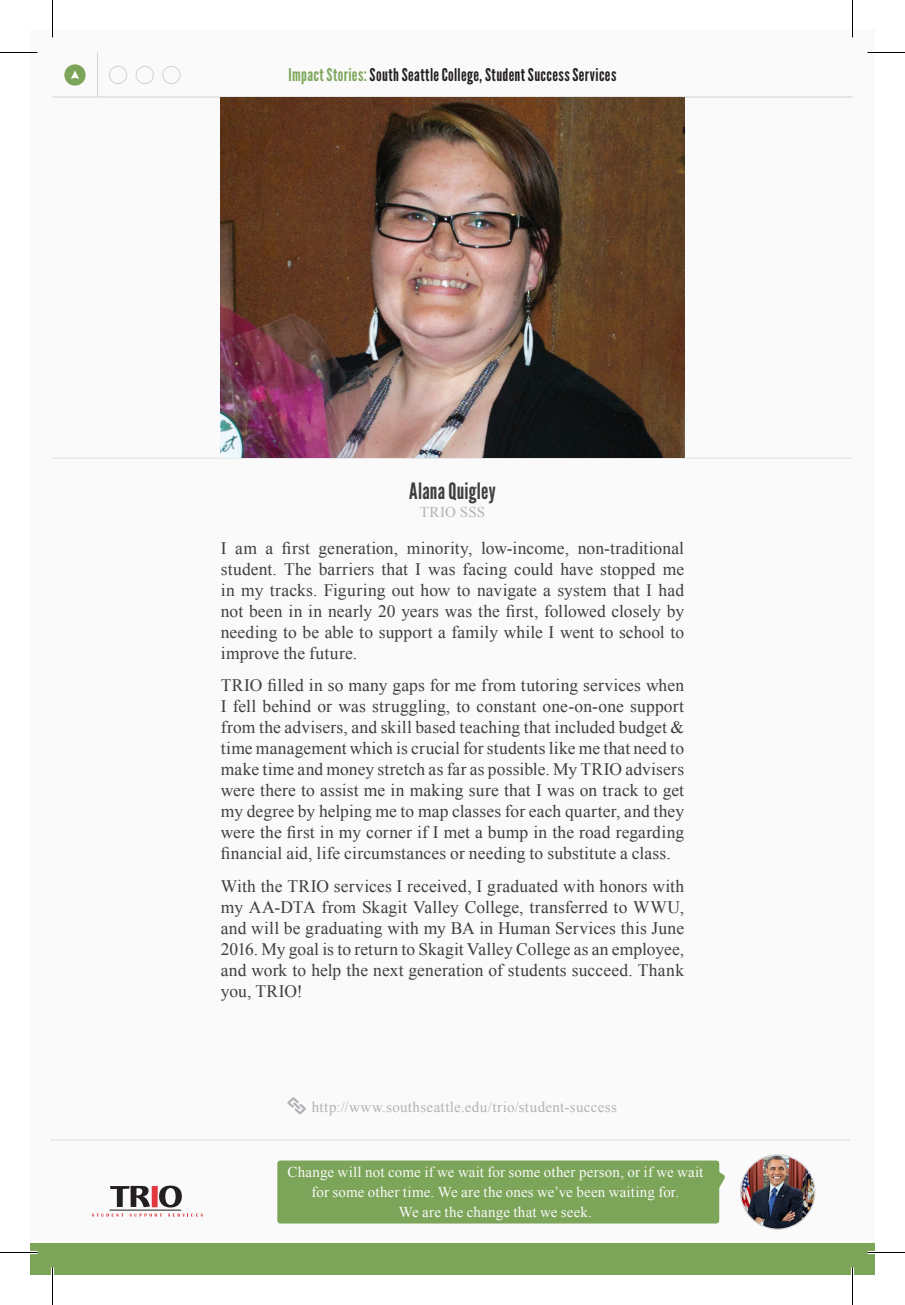
<style>
.page{position:relative;width:905px;height:1305px;background:#fff}
.page>*{position:absolute;margin:0;border:0;box-sizing:border-box;transform-origin:0 0}
.t1{font:22.5px "League Gothic";letter-spacing:.01em;color:#3e3e3f}
.Story_Text{font:17.5px/21px "Times New Roman";letter-spacing:.01em;color:#3e3e3f;text-align:justify}
.t2{font:17.5px "League Gothic";letter-spacing:.025em;color:#231f20}
.t3{font:15px/20px "Times New Roman";letter-spacing:.01em;color:#fafafa;text-align:center}
.Story_Text-2{font:15px "Times New Roman";letter-spacing:.025em;color:#b2b3b7}
.s1{color:#7ca559}
</style>
<div class="page">
<div style="left:30px;top:30px;width:845px;height:1245px;background:#fafafa"></div>
<div style="left:30px;top:1243px;width:845px;height:32px;background:#7ca559"></div>
<hr style="left:52px;top:97px;width:800px;height:1px;background:#d1d2d4">
<hr style="left:97px;top:52px;width:1px;height:45px;background:#d1d2d4">
<div style="left:64px;top:64px;width:22px;height:22px;background:#7ca559;border-radius:50%"></div>
<div style="left:109px;top:66px;width:18px;height:18px;border:1px solid #d1d2d4;border-radius:50%"></div>
<div style="left:136px;top:66px;width:18px;height:18px;border:1px solid #d1d2d4;border-radius:50%"></div>
<div style="left:163px;top:66px;width:17px;height:18px;border:1px solid #d1d2d4;border-radius:50%"></div>
<svg style="left:71px;top:70px;width:8px;height:9px"></svg>
<svg style="left:110px;top:1186px;width:40px;height:21px"></svg>
<svg style="left:159px;top:1186px;width:23px;height:22px"></svg>
<hr style="left:110px;top:1210px;width:71px;height:1px;background:#231f20">
<div style="left:152px;top:1186px;width:6px;height:21px;background:#e1373d"></div>
<svg style="left:92px;top:1214px;width:31px;height:3px"></svg>
<svg style="left:130px;top:1214px;width:32px;height:3px"></svg>
<svg style="left:168px;top:1214px;width:35px;height:3px"></svg>
<hr style="left:52px;top:458px;width:800px;height:1px;background:#d1d2d4">
<img style="left:221px;top:98px;width:463px;height:360px">
<svg style="left:287px;top:1097px;width:19px;height:18px"></svg>
<hr style="left:50px;top:1139px;width:800px;height:2px;background:#d1d2d4">
<div style="left:277px;top:1161px;width:442px;height:63px;background:#7ca559;border-radius:3px"></div>
<svg style="left:719px;top:1168px;width:6px;height:43px"></svg>
<img style="left:741px;top:1155px;width:74px;height:74px;border-radius:37px">
<div style="left:740px;top:1154px;width:76px;height:76px;border:1px solid #d1d2d4;border-radius:50%"></div>
<hr style="left:0;top:51px;width:38px;height:3px;background:#fff">
<hr style="left:868px;top:51px;width:37px;height:3px;background:#fff">
<hr style="left:0;top:1251px;width:38px;height:3px;background:#fff">
<hr style="left:868px;top:1251px;width:37px;height:3px;background:#fff">
<hr style="left:51px;top:0;width:3px;height:38px;background:#fff">
<hr style="left:51px;top:1268px;width:3px;height:37px;background:#fff">
<hr style="left:851px;top:0;width:3px;height:38px;background:#fff">
<hr style="left:851px;top:1268px;width:3px;height:37px;background:#fff">
<hr style="left:0;top:52px;width:38px;height:1px;background:#000">
<hr style="left:868px;top:52px;width:37px;height:1px;background:#000">
<hr style="left:0;top:1252px;width:38px;height:1px;background:#000">
<hr style="left:868px;top:1252px;width:37px;height:1px;background:#000">
<hr style="left:52px;top:0;width:1px;height:38px;background:#000">
<hr style="left:52px;top:1268px;width:1px;height:37px;background:#000">
<hr style="left:852px;top:0;width:1px;height:38px;background:#000">
<hr style="left:852px;top:1268px;width:1px;height:37px;background:#000">
<p class="t2" style="left:289px;top:65px;width:329px"><span class="s1">Impact Stories:</span> South Seattle College, Student Success Services</p>
<p class="t1" style="left:409px;top:478px;width:88px">Alana Quigley</p>
<p class="Story_Text-2" style="left:420px;top:502px;width:67px">TRIO SSS</p>
<p class="Story_Text" style="left:221px;top:538px;width:465px">I am a first generation, minority, low-income, non-traditional student. The barriers that I was facing could have stopped me in my tracks. Figuring out how to navigate a system that I had not been in in nearly 20 years was the first, followed closely by needing to be able to support a family while I went to school to improve the future.</p>
<p class="Story_Text" style="left:221px;top:675px;width:465px">TRIO filled in so many gaps for me from tutoring services when I fell behind or was struggling, to constant one-on-one support from the advisers, and skill based teaching that included budget &amp; time management which is crucial for students like me that need to make time and money stretch as far as possible. My TRIO advisers were there to assist me in making sure that I was on track to get my degree by helping me to map classes for each quarter, and they were the first in my corner if I met a bump in the road regarding financial aid, life circumstances or needing to substitute a class.</p>
<p class="Story_Text" style="left:221px;top:875px;width:465px">With the TRIO services I received, I graduated with honors with my AA-DTA from Skagit Valley College, transferred to WWU, and will be graduating with my BA in Human Services this June 2016. My goal is to return to Skagit Valley College as an employee, and work to help the next generation of students succeed. Thank you, TRIO!</p>
<p class="Story_Text-2" style="left:312px;top:1097px;width:307px">http://www.southseattle.edu/trio/student-success</p>
<p class="t3" style="left:287px;top:1162px;width:417px">Change will not come if we wait for some other person, or if we wait for some other time. We are the ones we’ve been waiting for.<br>We are the change that we seek.</p>
</div>
